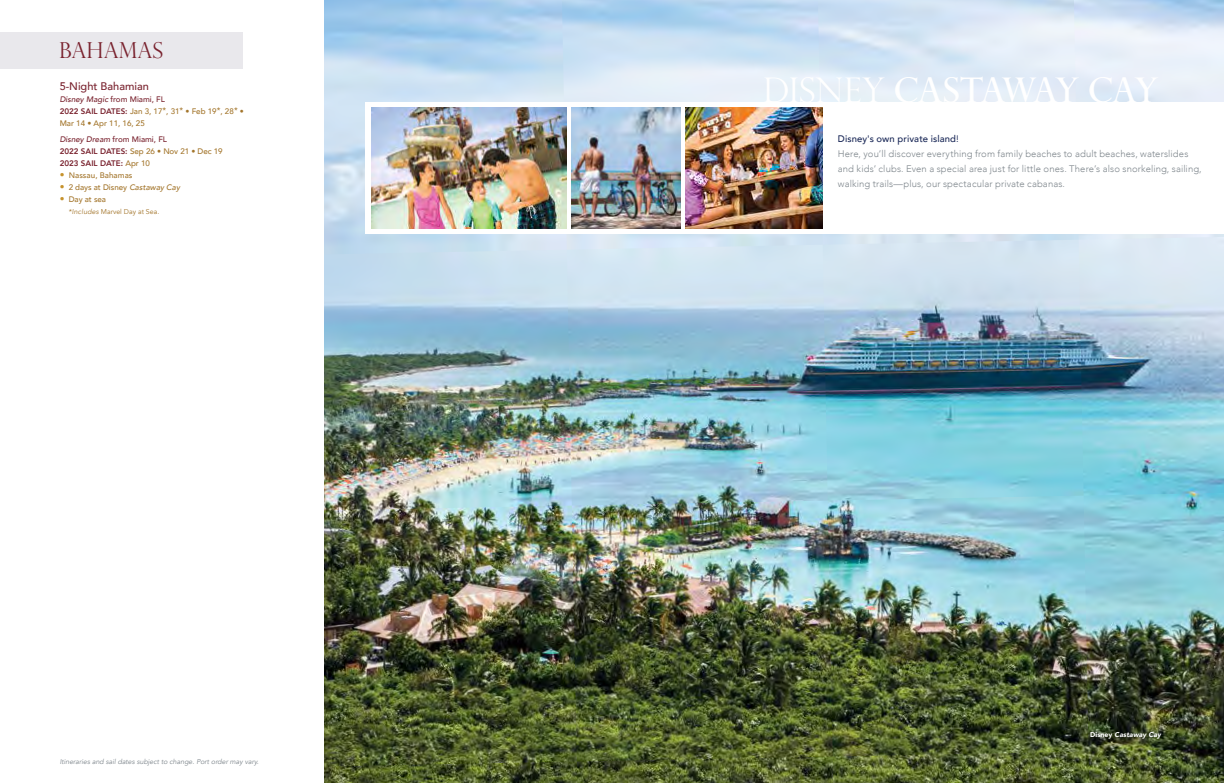
<style>
.page{position:relative;width:1224px;height:783px;background:#fff}
.page>*{position:absolute;margin:0;border:0;box-sizing:border-box;transform-origin:0 0}
.t1{font:34px "Perpetua Titling MT Std";letter-spacing:-.08em;color:#fff}
.t2{font:300 22px "Perpetua Titling MT Std";color:#79222e}
.t3{font:500 11px "Avenir";color:#79222e}
.t4{font:300 9.5px/15px "Avenir";letter-spacing:.01em;color:#7e868c}
.t5{font:500 8px/12px "Avenir";color:#a3752b}
.t6{font:800 8px/12px "Avenir";color:#79222e}
.t7{font:italic 7px "Avenir";color:#7e868c}
.t8{font:7px "Avenir";color:#a3752b}
.t9{font:italic 900 7px "Avenir";color:#fff}
.s1{font-style:italic;color:#79222e}
.s2{color:#79222e}
.s3{font-weight:800;color:#79222e}
.s4{font-weight:500;font-style:italic}
.s5{font-weight:500}
.s6{font-weight:500;color:#a3752b}
.s7{font-weight:300;font-size:9.5px;color:#c6922c}
.s8{font-style:italic}
.s9{font-weight:300}
.s10{font-weight:500;color:#1a2857}
.s11{font-weight:400;color:#1a2857}
.s12{font-style:normal}
</style>
<div class="page">
<img style="left:324px;top:0;width:900px;height:783px">
<div style="left:366px;top:102px;width:858px;height:132px;background:#fff"></div>
<img style="left:686px;top:107px;width:137px;height:121px">
<img style="left:371px;top:107px;width:196px;height:121px">
<div style="left:0;top:32px;width:243px;height:36px;background:#e9e8ec"></div>
<img style="left:572px;top:107px;width:108px;height:121px">
<h2 class="t2" style="left:59px;top:37px;width:106px">BAHAMAS</h2>
<p class="t3" style="left:60px;top:77px;width:91px">5-Night Bahamian</p>
<p class="t5" style="left:60px;top:93px;width:186px"><span class="s1">Disney Magic</span> <span class="s2">from Miami, FL<br></span><span class="s3">2022 SAIL DATES:</span> Jan 3, 17*, 31* • Feb 19*, 28* •<br>Mar 14 • Apr 11, 16, 25</p>
<p class="t6" style="left:60px;top:133px;width:164px"><span class="s4">Disney Dream</span> <span class="s5">from Miami, FL<br></span>2022 SAIL DATES: <span class="s6">Sep 26 • Nov 21 • Dec 19<br></span>2023 SAIL DATE: <span class="s6">Apr 10</span></p>
<p class="t5" style="left:60px;top:169px;width:74px"><span class="s7">•</span> Nassau, Bahamas</p>
<p class="t5" style="left:60px;top:181px;width:122px"><span class="s7">•</span> 2 days at Disney <span class="s8">Castaway Cay</span></p>
<p class="t5" style="left:60px;top:193px;width:48px"><span class="s7">•</span> Day at sea</p>
<p class="t8" style="left:69px;top:208px;width:92px"><span class="s8">*Includes</span> Marvel Day at Sea.</p>
<p class="t7" style="left:60px;top:758px;width:201px">Itineraries and sail dates subject to change. Port order may vary.</p>
<h1 class="t1" style="left:763px;top:68px;width:397px"><span class="s9">DISNEY</span> CASTAWAY CAY</h1>
<p class="t4" style="left:838px;top:131px;width:365px"><span class="s10">Disney's own private island</span><span class="s11">!<br></span>Here, you’ll discover everything from family beaches to adult beaches, waterslides and kids’ clubs. Even a special area just for little ones. There’s also snorkeling, sailing, walking trails—plus, our spectacular private cabanas.</p>
<p class="t9" style="left:1090px;top:728px;width:72px"><span class="s12">Disney</span> Castaway Cay</p>
</div>
